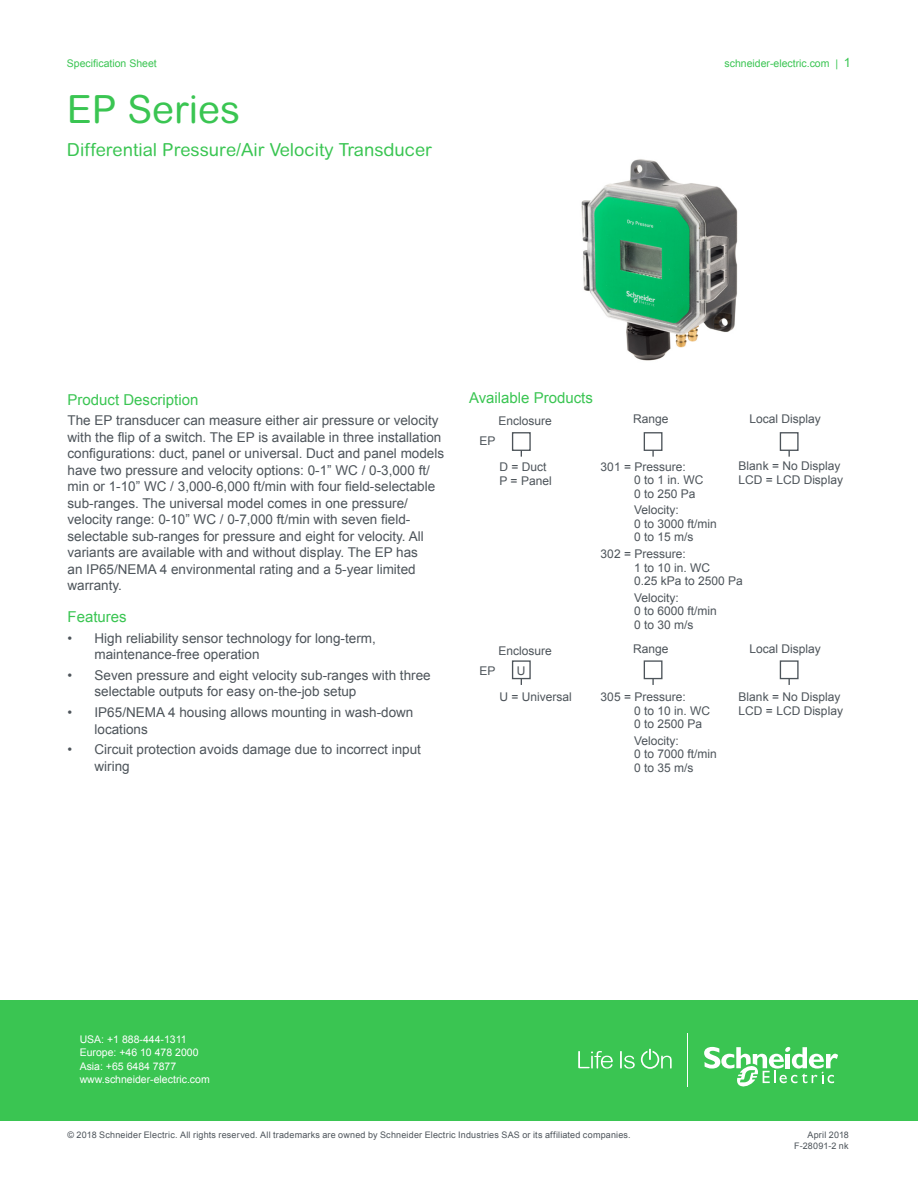
<style>
.page{position:relative;width:918px;height:1188px;background:#fff}
.page>*{position:absolute;margin:0;border:0;box-sizing:border-box;transform-origin:0 0}
.Title_Style_02{font:39px "Arial Rounded MT Std";color:#3ac552}
.Title_Style_02-2{font:18px "Arial Rounded MT Std";color:#3ac552}
.Subhead_Style_03{font:15px "Arial";color:#3ac552}
.Body_Copy_Style{font:13.5px/16.5px "Arial";color:#4d545a}
.Ordering_Matrix_List{font:12px "Arial";color:#4d545a}
.Ordering_Matrix_Head{font:12px "Arial";color:#4d545a}
.Ordering_Matrix_Prod{font:12px "Arial";color:#4d545a}
.t1{font:10.5px/13.5px "Arial";color:#fff}
.t2{font:10.5px "Arial";color:#3ac552}
.t3{font:9px/10.5px "Arial";letter-spacing:.02em;color:#4d545a;text-align:right}
.s1{font-size:12.75px}
</style>
<div class="page">
<div style="left:0;top:1000px;width:918px;height:120px;background:#3ac552"></div>
<svg style="left:578px;top:1051px;width:35px;height:18px"></svg>
<svg style="left:620px;top:1051px;width:15px;height:18px"></svg>
<svg style="left:641px;top:1049px;width:31px;height:20px"></svg>
<svg style="left:704px;top:1047px;width:134px;height:40px"></svg>
<hr style="left:687px;top:1033px;width:1px;height:54px;background:#fff">
<img style="left:581px;top:159px;width:157px;height:202px">
<div style="left:512px;top:660px;width:19px;height:19px;background:#fff;border:1px solid #4d545a"></div>
<div style="left:512px;top:432px;width:19px;height:19px;background:#fff;border:1px solid #4d545a"></div>
<div style="left:644px;top:660px;width:19px;height:19px;background:#fff;border:1px solid #4d545a"></div>
<svg style="left:652px;top:678px;width:2px;height:7px"></svg>
<div style="left:644px;top:432px;width:19px;height:19px;background:#fff;border:1px solid #4d545a"></div>
<svg style="left:652px;top:450px;width:2px;height:7px"></svg>
<div style="left:780px;top:660px;width:19px;height:19px;background:#fff;border:1px solid #4d545a"></div>
<div style="left:780px;top:432px;width:19px;height:19px;background:#fff;border:1px solid #4d545a"></div>
<p class="t2" style="left:67px;top:56px;width:91px">Specification Sheet</p>
<p class="t2" style="left:725px;top:56px;width:128px">schneider-electric.com | <span class="s1">1</span></p>
<p class="Title_Style_02" style="left:67px;top:87px;width:175px">EP Series</p>
<p class="Title_Style_02-2" style="left:67px;top:139px;width:367px">Differential Pressure/Air Velocity Transducer</p>
<p class="Subhead_Style_03" style="left:68px;top:389px;width:132px">Product Description</p>
<p class="Body_Copy_Style" style="left:68px;top:412px;width:378px">The EP transducer can measure either air pressure or velocity with the flip of a switch. The EP is available in three installation configurations: duct, panel or universal. Duct and panel models have two pressure and velocity options: 0-1” WC / 0-3,000 ft/ min or 1-10” WC / 3,000-6,000 ft/min with four field-selectable sub-ranges. The universal model comes in one pressure/ velocity range: 0-10” WC / 0-7,000 ft/min with seven field&shy;selectable sub-ranges for pressure and eight for velocity. All variants are available with and without display. The EP has<br>an IP65/NEMA 4 environmental rating and a 5-year limited warranty.</p>
<p class="Subhead_Style_03" style="left:68px;top:607px;width:61px">Features</p>
<p class="Body_Copy_Style" style="left:95px;top:630px;width:283px;text-indent:-27px">• High reliability sensor technology for long-term, maintenance-free operation</p>
<p class="Body_Copy_Style" style="left:95px;top:667px;width:338px;text-indent:-27px">• Seven pressure and eight velocity sub-ranges with three selectable outputs for easy on-the-job setup</p>
<p class="Body_Copy_Style" style="left:95px;top:704px;width:320px;text-indent:-27px">• IP65/NEMA 4 housing allows mounting in wash-down locations</p>
<p class="Body_Copy_Style" style="left:95px;top:741px;width:328px;text-indent:-27px">• Circuit protection avoids damage due to incorrect input wiring</p>
<p class="Subhead_Style_03" style="left:469px;top:388px;width:125px">Available Products</p>
<p class="Ordering_Matrix_Prod" style="left:480px;top:433px;width:18px">EP</p>
<p class="Ordering_Matrix_Head" style="left:498px;top:413px;width:55px">Enclosure</p>
<p class="Ordering_Matrix_List" style="left:500px;top:459px;width:49px">D = Duct</p>
<p class="Ordering_Matrix_List" style="left:500px;top:473px;width:54px">P = Panel</p>
<p class="Ordering_Matrix_Head" style="left:498px;top:643px;width:55px">Enclosure</p>
<p class="Ordering_Matrix_Prod" style="left:480px;top:663px;width:18px">EP</p>
<p class="Ordering_Matrix_Prod" style="left:517px;top:663px;width:10px">U</p>
<p class="Ordering_Matrix_List" style="left:500px;top:689px;width:74px">U = Universal</p>
<p class="Ordering_Matrix_Head" style="left:633px;top:411px;width:37px">Range</p>
<p class="Ordering_Matrix_Head" style="left:750px;top:411px;width:73px">Local Display</p>
<p class="Ordering_Matrix_List" style="left:739px;top:458px;width:103px">Blank = No Display</p>
<p class="Ordering_Matrix_List" style="left:739px;top:472px;width:106px">LCD = LCD Display</p>
<p class="Ordering_Matrix_List" style="left:601px;top:459px;width:87px">301 = Pressure:</p>
<p class="Ordering_Matrix_List" style="left:634px;top:472px;width:71px">0 to 1 in. WC</p>
<p class="Ordering_Matrix_List" style="left:634px;top:486px;width:63px">0 to 250 Pa</p>
<p class="Ordering_Matrix_List" style="left:634px;top:502px;width:46px">Velocity:</p>
<p class="Ordering_Matrix_List" style="left:634px;top:516px;width:84px">0 to 3000 ft/min</p>
<p class="Ordering_Matrix_List" style="left:634px;top:529px;width:61px">0 to 15 m/s</p>
<p class="Ordering_Matrix_List" style="left:601px;top:546px;width:87px">302 = Pressure:</p>
<p class="Ordering_Matrix_List" style="left:634px;top:560px;width:78px">1 to 10 in. WC</p>
<p class="Ordering_Matrix_List" style="left:634px;top:573px;width:110px">0.25 kPa to 2500 Pa</p>
<p class="Ordering_Matrix_List" style="left:634px;top:590px;width:46px">Velocity:</p>
<p class="Ordering_Matrix_List" style="left:634px;top:603px;width:84px">0 to 6000 ft/min</p>
<p class="Ordering_Matrix_List" style="left:634px;top:617px;width:61px">0 to 30 m/s</p>
<p class="Ordering_Matrix_Head" style="left:633px;top:641px;width:37px">Range</p>
<p class="Ordering_Matrix_List" style="left:601px;top:689px;width:87px">305 = Pressure:</p>
<p class="Ordering_Matrix_List" style="left:634px;top:703px;width:78px">0 to 10 in. WC</p>
<p class="Ordering_Matrix_List" style="left:634px;top:716px;width:70px">0 to 2500 Pa</p>
<p class="Ordering_Matrix_List" style="left:634px;top:733px;width:46px">Velocity:</p>
<p class="Ordering_Matrix_List" style="left:634px;top:746px;width:84px">0 to 7000 ft/min</p>
<p class="Ordering_Matrix_List" style="left:634px;top:760px;width:61px">0 to 35 m/s</p>
<p class="Ordering_Matrix_Head" style="left:750px;top:641px;width:73px">Local Display</p>
<p class="Ordering_Matrix_List" style="left:739px;top:689px;width:103px">Blank = No Display</p>
<p class="Ordering_Matrix_List" style="left:739px;top:702px;width:106px">LCD = LCD Display</p>
<p class="t1" style="left:80px;top:1033px;width:132px">USA: +1 888-444-1311<br>Europe: +46 10 478 2000<br>Asia: +65 6484 7877 www.schneider-electric.com</p>
<p class="t3" style="left:68px;top:1130px;width:565px">© 2018 Schneider Electric. All rights reserved. All trademarks are owned by Schneider Electric Industries SAS or its affiliated companies.</p>
<p class="t3" style="left:794px;top:1130px;width:56px">April 2018<br>F-28091-2 nk</p>
</div>
